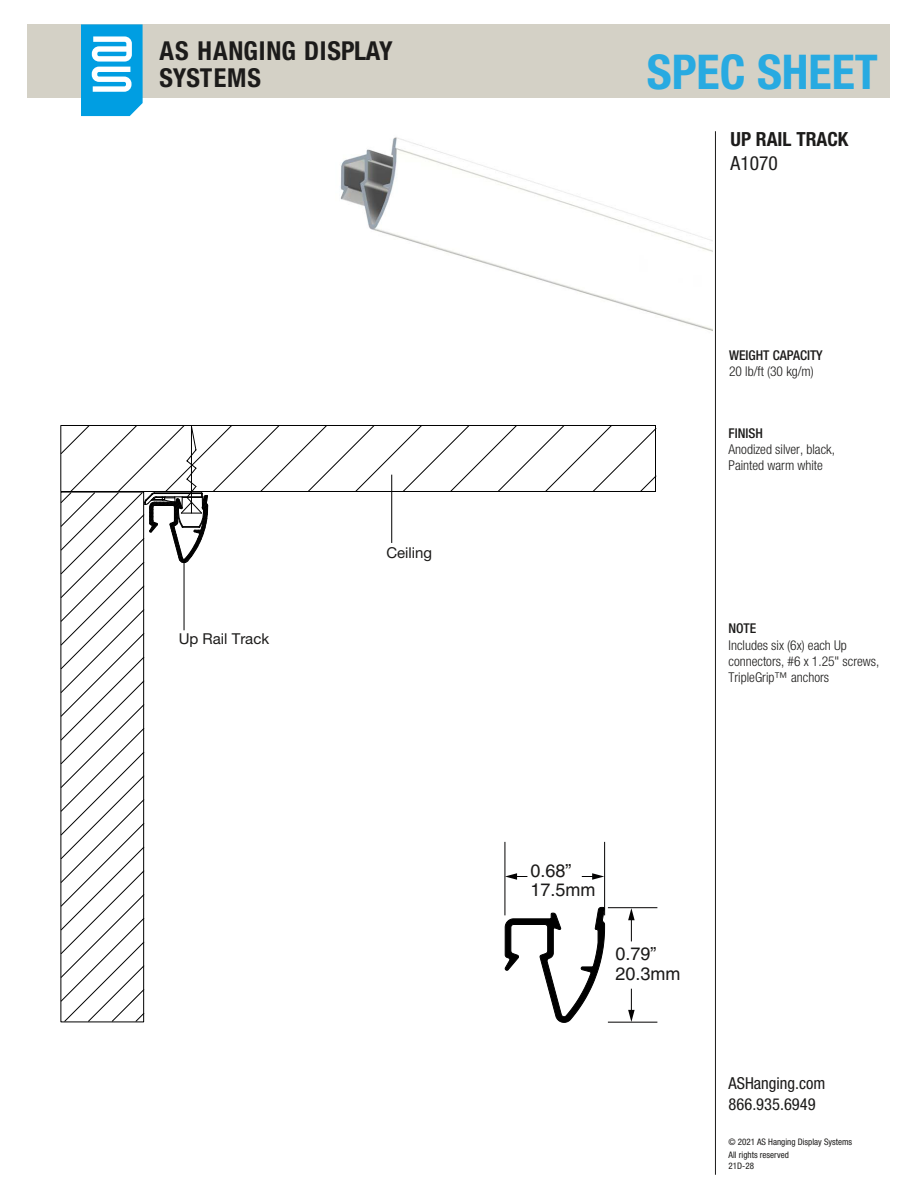
<style>
.page{position:relative;width:918px;height:1188px;background:#fff}
.page>*{position:absolute;margin:0;border:0;box-sizing:border-box;transform-origin:0 0}
.t1{font:700 condensed 48px "Helvetica Neue LT Std";color:#28aae1}
.t2{font:700 condensed 26.1px/27.3px "Helvetica Neue LT Std";letter-spacing:.025em;color:#1c1b1a}
.t3{font:700 condensed 19.5px "Helvetica Neue LT Std";color:#1c1b1a}
.t4{font:condensed 19.5px "Helvetica Neue LT Std";color:#1c1b1a}
.t5{font:18px/19.5px "Helvetica";color:#1b1a19}
.t6{font:condensed 16.5px/21px "Helvetica Neue LT Std";color:#1c1b1a}
.t7{font:15px "Helvetica Neue LT Std";color:#1c1b1a}
.t8{font:300 condensed 13.5px/16.2px "Helvetica Neue LT Std";color:#1c1b1a}
.t9{font:500 condensed 13.5px "Helvetica Neue LT Std";color:#1c1b1a}
.t10{font:condensed 9px/13.5px "Helvetica Neue LT Std";color:#1c1b1a}
</style>
<div class="page">
<div style="left:27px;top:24px;width:863px;height:74px;background:#d4d1c6"></div>
<svg style="left:81px;top:24px;width:62px;height:92px;background:#40b6e8"></svg>
<hr style="left:715px;top:131px;width:1px;height:1044px;background:#1c1b1a">
<svg style="left:60px;top:427px;width:597px;height:595px"></svg>
<svg style="left:144px;top:427px;width:65px;height:137px"></svg>
<div style="left:61px;top:492px;width:83px;height:530px;border:1px solid #000"></div>
<div style="left:60px;top:425px;width:596px;height:67px;border:1px solid #000"></div>
<hr style="left:184px;top:562px;width:1px;height:68px;background:#000">
<hr style="left:391px;top:475px;width:1px;height:68px;background:#000">
<img style="left:340px;top:137px;width:372px;height:194px">
<hr style="left:505px;top:842px;width:1px;height:73px;background:#030202">
<hr style="left:604px;top:842px;width:1px;height:73px;background:#030202">
<hr style="left:608px;top:907px;width:49px;height:1px;background:#030202">
<hr style="left:608px;top:1022px;width:49px;height:1px;background:#030202">
<svg style="left:628px;top:989px;width:7px;height:33px"></svg>
<svg style="left:628px;top:908px;width:7px;height:33px"></svg>
<svg style="left:505px;top:873px;width:22px;height:7px"></svg>
<svg style="left:582px;top:873px;width:22px;height:7px"></svg>
<svg style="left:505px;top:907px;width:100px;height:116px"></svg>
<h2 class="t2" style="left:159px;top:37px;width:235px">AS HANGING DISPLAY<br>SYSTEMS</h2>
<p class="t7" style="left:179px;top:630px;width:92px">Up Rail Track</p>
<p class="t7" style="left:386px;top:544px;width:47px">Ceiling</p>
<h1 class="t1" style="left:647px;top:43px;width:233px">SPEC SHEET</h1>
<h3 class="t3" style="left:731px;top:128px;width:119px">UP RAIL TRACK</h3>
<h3 class="t4" style="left:731px;top:152px;width:49px">A1070</h3>
<p class="t9" style="left:729px;top:347px;width:95px">WEIGHT CAPACITY</p>
<p class="t8" style="left:729px;top:363px;width:86px">20 lb/ft (30 kg/m)</p>
<p class="t9" style="left:729px;top:425px;width:36px">FINISH</p>
<p class="t8" style="left:729px;top:441px;width:108px">Anodized silver, black,<br>Painted warm white</p>
<p class="t9" style="left:729px;top:620px;width:29px">NOTE</p>
<p class="t8" style="left:729px;top:637px;width:152px">Includes six (6x) each Up connectors, #6 x 1.25" screws,<br>TripleGrip™ anchors</p>
<h3 class="t5" style="left:530px;top:861px;width:67px">0.68”<br>17.5mm</h3>
<h3 class="t5" style="left:616px;top:944px;width:67px">0.79”<br>20.3mm</h3>
<p class="t6" style="left:729px;top:1072px;width:98px">ASHanging.com<br>866.935.6949</p>
<p class="t10" style="left:729px;top:1135px;width:125px">© 2021 AS Hanging Display Systems<br>All rights reserved</p>
<p class="t10" style="left:729px;top:1159px;width:27px">21D-28</p>
</div>
